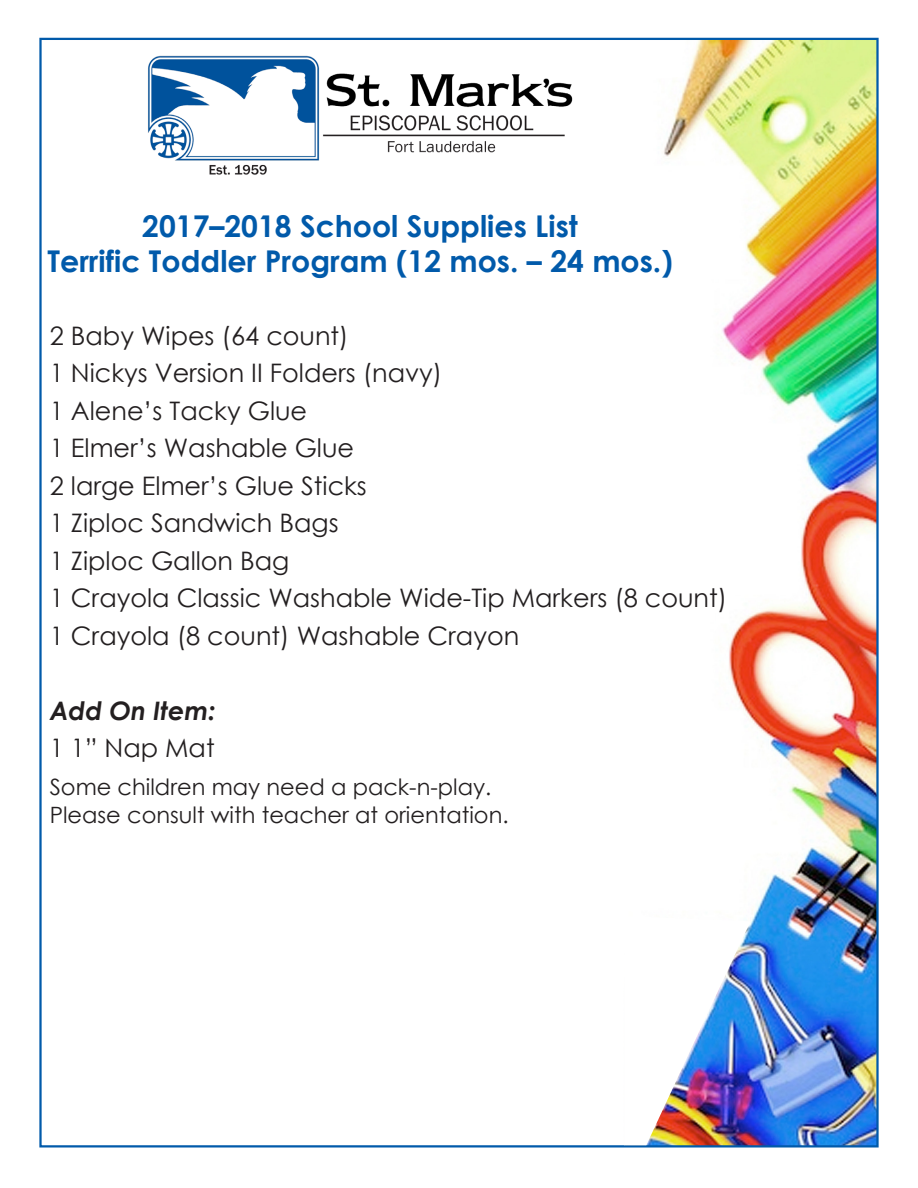
<style>
.page{position:relative;width:918px;height:1188px;background:#fff}
.page>*{position:absolute;margin:0;border:0;box-sizing:border-box;transform-origin:0 0}
.t1{font:700 30px "Century Gothic";color:#015aaa}
.t2{font:25.5px "Century Gothic";color:#231f20}
.t3{font:italic 700 25.5px "Century Gothic";color:#231f20}
.t4{font:22.5px "Century Gothic";color:#231f20}
</style>
<div class="page">
<img style="left:663px;top:41px;width:213px;height:1104px">
<img style="left:148px;top:55px;width:425px;height:120px">
<img style="left:646px;top:916px;width:105px;height:229px">
<p class="t1" style="left:142px;top:203px;width:437px">2017–2018 School Supplies List</p>
<p class="t1" style="left:48px;top:238px;width:627px">Terrific Toddler Program (12 mos. – 24 mos.)</p>
<p class="t2" style="left:50px;top:318px;width:300px">2 Baby Wipes (64 count)</p>
<p class="t2" style="left:50px;top:355px;width:394px">1 Nickys Version II Folders (navy)</p>
<p class="t2" style="left:50px;top:393px;width:259px">1 Alene’s Tacky Glue</p>
<p class="t2" style="left:50px;top:430px;width:306px">1 Elmer’s Washable Glue</p>
<p class="t2" style="left:50px;top:468px;width:319px">2 large Elmer’s Glue Sticks</p>
<p class="t2" style="left:50px;top:505px;width:290px">1 Ziploc Sandwich Bags</p>
<p class="t2" style="left:50px;top:543px;width:241px">1 Ziploc Gallon Bag</p>
<p class="t2" style="left:50px;top:580px;width:679px">1 Crayola Classic Washable Wide-Tip Markers (8 count)</p>
<p class="t2" style="left:50px;top:618px;width:471px">1 Crayola (8 count) Washable Crayon</p>
<p class="t3" style="left:50px;top:691px;width:167px">Add On Item:</p>
<p class="t2" style="left:50px;top:730px;width:166px">1 1” Nap Mat</p>
<p class="t4" style="left:50px;top:771px;width:443px">Some children may need a pack-n-play.</p>
<p class="t4" style="left:50px;top:800px;width:460px">Please consult with teacher at orientation.</p>
</div>
